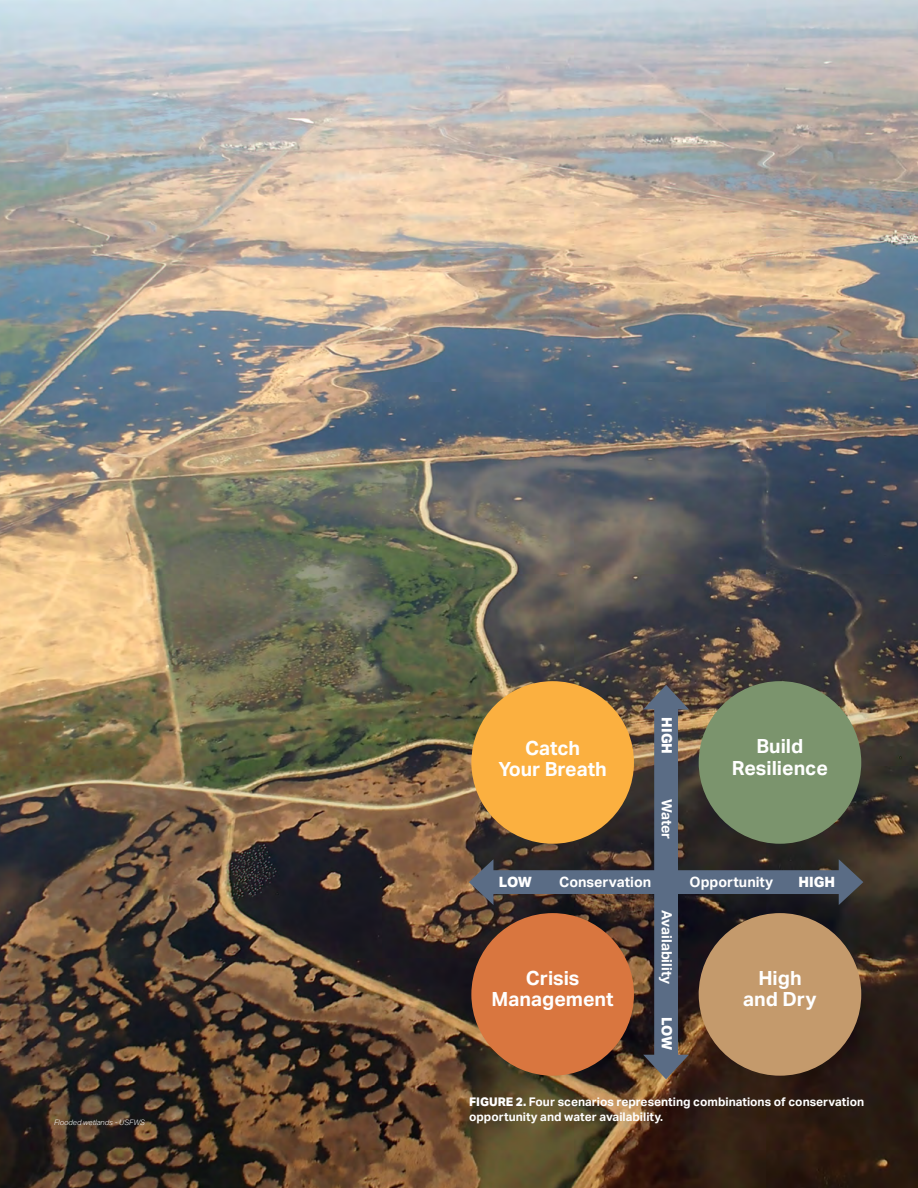
<style>
.page{position:relative;width:918px;height:1188px;background:#fff}
.page>*{position:absolute;margin:0;border:0;box-sizing:border-box;transform-origin:0 0}
.t1{font:700 19.65px/21.5px "Aktiv Grotesk";color:#fff;text-align:center}
.t2{font:700 14.25px "Aktiv Grotesk";color:#fff}
.t3{font:800 14.25px "Aktiv Grotesk";letter-spacing:-.005em;color:#fff}
.t4{font:700 12px/15px "Aktiv Grotesk";color:#fff}
.t5{font:italic 300 7.5px "Aktiv Grotesk";color:#fff}
.s1{font-weight:800}
</style>
<div class="page">
<img style="left:0;top:0;width:918px;height:1188px">
<div style="left:699px;top:681px;width:162px;height:163px;background:#7b946d;border-radius:50%"></div>
<div style="left:471px;top:681px;width:163px;height:163px;background:#fbb040;border-radius:50%"></div>
<div style="left:699px;top:913px;width:162px;height:163px;background:#c49a6c;border-radius:50%"></div>
<div style="left:471px;top:913px;width:163px;height:163px;background:#d9763f;border-radius:50%"></div>
<div style="left:654px;top:700px;width:24px;height:364px;background:#5a6c85"></div>
<svg style="left:643px;top:685px;width:46px;height:24px"></svg>
<svg style="left:643px;top:1055px;width:46px;height:24px"></svg>
<div style="left:484px;top:870px;width:364px;height:24px;background:#5a6c85"></div>
<svg style="left:469px;top:859px;width:24px;height:46px"></svg>
<svg style="left:839px;top:859px;width:24px;height:46px"></svg>
<p class="t5" style="left:54px;top:1119px;width:93px">Flooded wetlands - USFWS</p>
<h1 class="t1" style="left:498px;top:737px;width:110px">Catch<br>Your Breath</h1>
<p class="t3" style="left:675px;top:717px;width:38px;rotate:90deg">HIGH</p>
<p class="t2" style="left:675px;top:799px;width:42px;rotate:90deg">Water</p>
<h1 class="t1" style="left:732px;top:736px;width:98px">Build<br>Resilience</h1>
<p class="t3" style="left:499px;top:874px;width:35px">LOW</p>
<p class="t2" style="left:559px;top:874px;width:94px">Conservation</p>
<p class="t2" style="left:690px;top:874px;width:85px">Opportunity</p>
<p class="t3" style="left:799px;top:874px;width:38px">HIGH</p>
<h1 class="t1" style="left:492px;top:967px;width:124px">Crisis<br>Management</h1>
<p class="t2" style="left:675px;top:910px;width:76px;rotate:90deg">Availability</p>
<p class="t3" style="left:675px;top:1017px;width:35px;rotate:90deg">LOW</p>
<h1 class="t1" style="left:743px;top:967px;width:75px">High and Dry</h1>
<p class="t4" style="left:469px;top:1095px;width:397px"><span class="s1">FIGURE 2.</span> Four scenarios representing combinations of conservation opportunity and water availability.</p>
</div>
